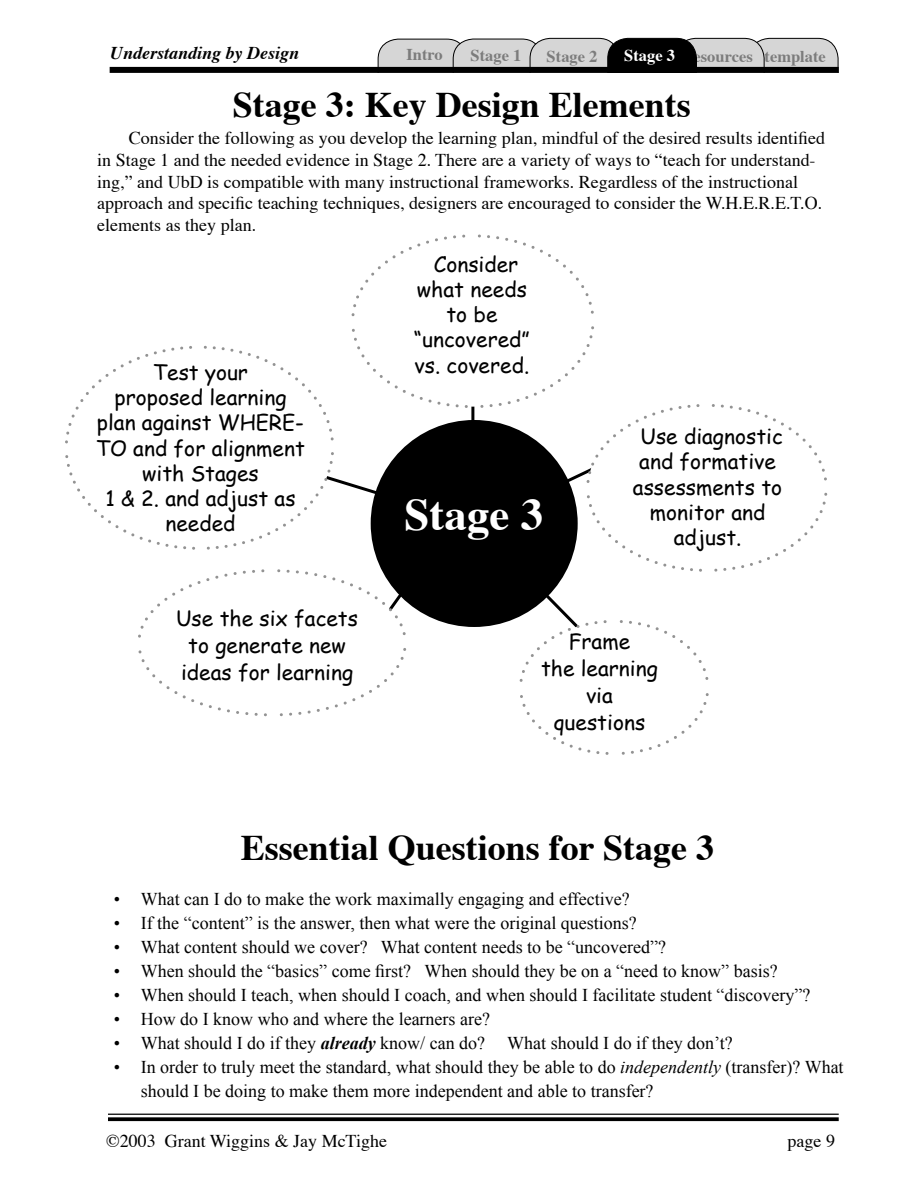
<style>
.page{position:relative;width:918px;height:1188px;background:#fff}
.page>*{position:absolute;margin:0;border:0;box-sizing:border-box;transform-origin:0 0}
.headline{font:700 45px "Times";color:#fff}
.headline-2{font:700 36px "Times";color:#000}
.Handwriting_small{font:21px/25.2px "Comic Sans MS";color:#000;text-align:center}
.t1{font:18px/24px "Times New Roman";color:#000}
.subhead_14_left_bi{font:18px/21.6px "Times";color:#000}
.t2{font:italic 700 18px "Times";color:#000}
.t3{font:700 16.5px "Times";color:#7c7c7c}
.t4{font:700 16.5px "Times";color:#fff}
.s1{font-weight:700;font-style:italic}
.s2{font-style:italic}
</style>
<div class="page">
<hr style="left:108px;top:1114px;width:731px;height:1px;background:#000">
<svg style="left:108px;top:1117px;width:731px;height:4px;background:#161616"></svg>
<svg style="left:378px;top:38px;width:460px;height:29px;background:#a7a7a7"></svg>
<div style="left:110px;top:67px;width:729px;height:6px;background:#000"></div>
<svg style="left:65px;top:234px;width:763px;height:521px"></svg>
<p class="t2" style="left:110px;top:36px;width:191px">Understanding by Design</p>
<p class="t3" style="left:406px;top:38px;width:38px">Intro</p>
<p class="t3" style="left:471px;top:40px;width:52px">Stage 1</p>
<p class="t3" style="left:547px;top:40px;width:52px">Stage 2</p>
<p class="t4" style="left:624px;top:40px;width:52px">Stage 3</p>
<p class="t3" style="left:686px;top:40px;width:68px">resources</p>
<p class="t3" style="left:765px;top:40px;width:63px">template</p>
<p class="headline-2" style="left:233px;top:71px;width:459px">Stage 3: Key Design Elements</p>
<p class="subhead_14_left_bi" style="left:97px;top:126px;width:729px;text-indent:32px">Consider the following as you develop the learning plan, mindful of the desired results identified in Stage 1 and the needed evidence in Stage 2. There are a variety of ways to “teach for understand&shy;ing,” and UbD is compatible with many instructional frameworks. Regardless of the instructional approach and specific teaching techniques, designers are encouraged to consider the W.H.E.R.E.T.O. elements as they plan.</p>
<p class="Handwriting_small" style="left:434px;top:251px;width:86px">Consider</p>
<p class="Handwriting_small" style="left:417px;top:276px;width:111px">what needs</p>
<p class="Handwriting_small" style="left:446px;top:301px;width:53px">to be</p>
<p class="Handwriting_small" style="left:414px;top:326px;width:117px">“uncovered”</p>
<p class="Handwriting_small" style="left:415px;top:351px;width:116px">vs. covered.</p>
<p class="Handwriting_small" style="left:153px;top:359px;width:97px">Test your</p>
<p class="Handwriting_small" style="left:96px;top:384px;width:210px">proposed learning plan against WHERE-<br>TO and for alignment with Stages</p>
<p class="Handwriting_small" style="left:105px;top:485px;width:192px">1 &amp; 2. and adjust as needed</p>
<p class="headline" style="left:405px;top:472px;width:140px">Stage 3</p>
<p class="Handwriting_small" style="left:641px;top:423px;width:144px">Use diagnostic</p>
<p class="Handwriting_small" style="left:639px;top:448px;width:138px">and formative</p>
<p class="Handwriting_small" style="left:633px;top:473px;width:151px">assessments to</p>
<p class="Handwriting_small" style="left:650px;top:499px;width:117px">monitor and</p>
<p class="Handwriting_small" style="left:674px;top:524px;width:69px">adjust.</p>
<p class="Handwriting_small" style="left:176px;top:605px;width:183px">Use the six facets</p>
<p class="Handwriting_small" style="left:188px;top:632px;width:159px">to generate new</p>
<p class="Handwriting_small" style="left:181px;top:659px;width:174px">ideas for learning</p>
<p class="Handwriting_small" style="left:569px;top:628px;width:63px">Frame</p>
<p class="Handwriting_small" style="left:541px;top:654px;width:118px;line-height:27px">the learning via</p>
<p class="Handwriting_small" style="left:554px;top:709px;width:93px">questions</p>
<p class="t1" style="left:114px;top:887px;width:8px;text-align:justify">• • • • • • • •</p>
<p class="headline-2" style="left:241px;top:813px;width:475px">Essential Questions for Stage 3</p>
<p class="t1" style="left:141px;top:887px;width:490px">What can I do to make the work maximally engaging and effective?</p>
<p class="t1" style="left:141px;top:911px;width:498px">If the “content” is the answer, then what were the original questions?</p>
<p class="t1" style="left:141px;top:935px;width:527px">What content should we cover? What content needs to be “uncovered”?</p>
<p class="t1" style="left:141px;top:959px;width:639px">When should the “basics” come first? When should they be on a “need to know” basis?</p>
<p class="t1" style="left:141px;top:983px;width:671px">When should I teach, when should I coach, and when should I facilitate student “discovery”?</p>
<p class="t1" style="left:141px;top:1007px;width:351px">How do I know who and where the learners are?</p>
<p class="t1" style="left:141px;top:1031px;width:594px">What should I do if they <span class="s1">already</span> know/ can do? What should I do if they don’t?</p>
<p class="t1" style="left:141px;top:1055px;width:704px">In order to truly meet the standard, what should they be able to do <span class="s2">independently</span> (transfer)? What should I be doing to make them more independent and able to transfer?</p>
<p class="subhead_14_left_bi" style="left:106px;top:1129px;width:282px">©2003 Grant Wiggins &amp; Jay McTighe</p>
<p class="subhead_14_left_bi" style="left:788px;top:1129px;width:49px">page 9</p>
</div>
